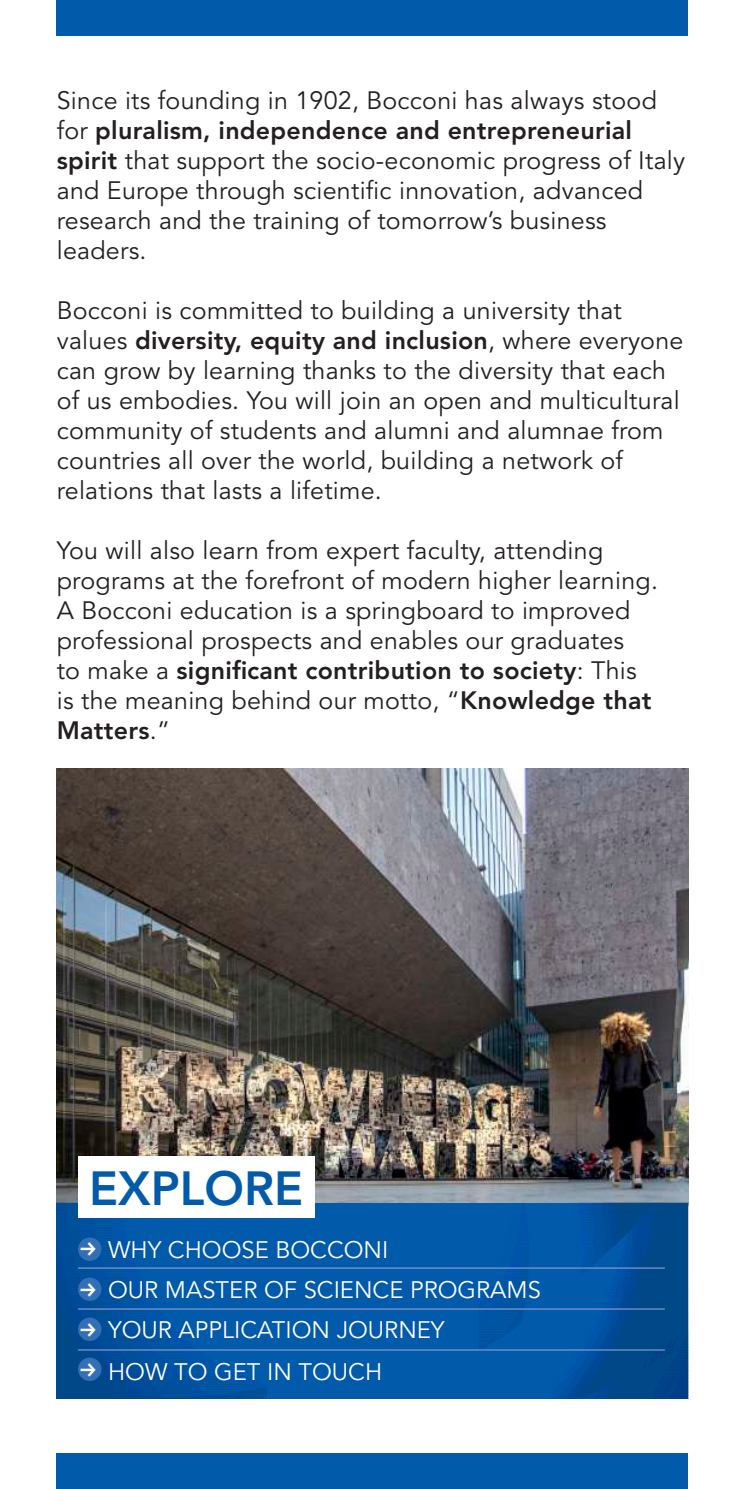
<style>
.page{position:relative;width:745px;height:1489px;background:#fff}
.page>*{position:absolute;margin:0;border:0;box-sizing:border-box;transform-origin:0 0}
.t1{font:800 47.5px "Avenir LT Std";color:#015aaa}
.t2{font:25px/30px "Avenir LT Std";letter-spacing:.01em;color:#231f20}
.t3{font:23.75px/40.5px "Avenir LT Std";color:#fff}
.s1{font-weight:800}
</style>
<div class="page">
<div style="left:57px;top:0;width:630px;height:35px;background:#015aaa"></div>
<div style="left:57px;top:1453px;width:630px;height:35px;background:#015aaa"></div>
<img style="left:57px;top:768px;width:630px;height:434px">
<img style="left:57px;top:1202px;width:630px;height:196px">
<div style="left:78px;top:1237px;width:23px;height:23px;background:#326fb7;border-radius:50%"></div>
<div style="left:78px;top:1277px;width:23px;height:23px;background:#326fb7;border-radius:50%"></div>
<div style="left:78px;top:1317px;width:23px;height:23px;background:#326fb7;border-radius:50%"></div>
<div style="left:78px;top:1357px;width:23px;height:23px;background:#326fb7;border-radius:50%"></div>
<hr style="left:78px;top:1267px;width:586px;height:1px;background:#8197cd">
<hr style="left:78px;top:1308px;width:586px;height:1px;background:#8197cd">
<hr style="left:78px;top:1349px;width:586px;height:1px;background:#8197cd">
<div style="left:78px;top:1156px;width:236px;height:61px;background:#fff"></div>
<p class="t2" style="left:57px;top:86px;width:629px">Since its founding in 1902, Bocconi has always stood for <span class="s1">pluralism, independence and entrepreneurial spirit</span> that support the socio-economic progress of Italy and Europe through scientifc innovation, advanced research and the training of tomorrow’s business leaders.</p>
<p class="t2" style="left:57px;top:296px;width:627px">Bocconi is committed to building a university that values <span class="s1">diversity, equity and inclusion</span>, where everyone can grow by learning thanks to the diversity that each of us embodies. You will join an open and multicultural community of students and alumni and alumnae from countries all over the world, building a network of relations that lasts a lifetime.</p>
<p class="t2" style="left:57px;top:536px;width:602px">You will also learn from expert faculty, attending programs at the forefront of modern higher learning.<br>A Bocconi education is a springboard to improved professional prospects and enables our graduates<br>to make a <span class="s1">signifcant contribution to society</span>: This is the meaning behind our motto, “<span class="s1">Knowledge that Matters</span>.”</p>
<h1 class="t1" style="left:89px;top:1160px;width:215px">EXPLORE</h1>
<p class="t3" style="left:108px;top:1230px;width:434px">WHY CHOOSE BOCCONI<br>OUR MASTER OF SCIENCE PROGRAMS<br>YOUR APPLICATION JOURNEY<br>HOW TO GET IN TOUCH</p>
</div>
